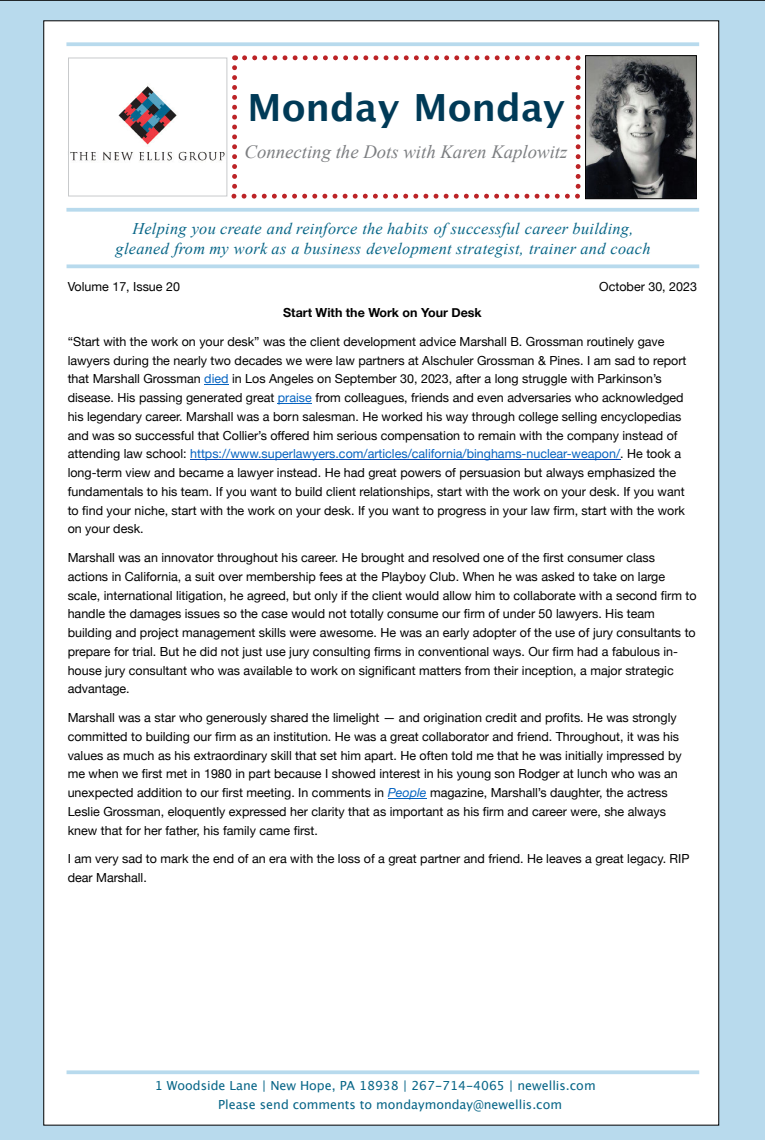
<style>
.page{position:relative;width:765px;height:1140px;background:#b8daed}
.page>*{position:absolute;margin:0;border:0;box-sizing:border-box;transform-origin:0 0}
.t1{font:700 37.5px "Lucida Grande";color:#003a57}
.t2{font:italic 18.75px "Times New Roman";color:#7c7e81}
.t3{font:italic 16.25px/19.5px "Times New Roman";letter-spacing:.02em;color:#076587;text-align:center}
.t4{font:12.5px/18.8px "Helvetica Neue";color:#000}
.t5{font:12.5px/18.8px "Lucida Grande";color:#076587}
.t6{font:700 12.5px "Helvetica Neue";color:#000}
.s1{color:#0563c1}
.s2{font-style:italic;color:#0563c1}
</style>
<div class="page">
<div style="left:43px;top:20px;width:676px;height:1105px;background:#fff;border:1px solid #000"></div>
<hr style="left:278px;top:403px;width:34px;height:1px;background:#0563c1">
<hr style="left:190px;top:460px;width:430px;height:1px;background:#0b4cb4">
<hr style="left:388px;top:798px;width:39px;height:1px;background:#0563c1">
<img style="left:70px;top:86px;width:155px;height:75px">
<img style="left:587px;top:57px;width:108px;height:140px">
<div style="left:585px;top:55px;width:112px;height:144px;border:1px solid #000"></div>
<svg style="left:66px;top:42px;width:633px;height:4px;background:#beddee"></svg>
<svg style="left:66px;top:208px;width:633px;height:4px;background:#beddee"></svg>
<svg style="left:67px;top:264px;width:632px;height:4px;background:#c0deef"></svg>
<svg style="left:67px;top:1070px;width:632px;height:4px;background:#bfddee"></svg>
<svg style="left:232px;top:55px;width:349px;height:144px"></svg>
<div style="left:68px;top:58px;width:159px;height:138px;border:1px solid #c8cacc"></div>
<h1 class="t1" style="left:248px;top:91px;width:319px">Monday Monday</h1>
<h2 class="t2" style="left:245px;top:145px;width:324px">Connecting the Dots with Karen Kaplowitz</h2>
<h3 class="t3" style="left:116px;top:220px;width:537px">Helping you create and reinforce the habits of successful career building, gleaned from my work as a business development strategist, trainer and coach</h3>
<p class="t4" style="left:68px;top:277px;width:114px">Volume 17, Issue 20</p>
<p class="t4" style="left:599px;top:277px;width:99px">October 30, 2023</p>
<p class="t6" style="left:283px;top:305px;width:200px">Start With the Work on Your Desk</p>
<p class="t4" style="left:68px;top:332px;width:620px">“Start with the work on your desk” was the client development advice Marshall B. Grossman routinely gave lawyers during the nearly two decades we were law partners at Alschuler Grossman &amp; Pines. I am sad to report that Marshall Grossman <span class="s1">died</span> in Los Angeles on September 30, 2023, after a long struggle with Parkinson’s disease. His passing generated great <span class="s1">praise</span> from colleagues, friends and even adversaries who acknowledged his legendary career. Marshall was a born salesman. He worked his way through college selling encyclopedias and was so successful that Collier’s offered him serious compensation to remain with the company instead of attending law school: <span class="s1">https://www.superlawyers.com/articles/california/binghams-nuclear-weapon/</span>. He took a long-term view and became a lawyer instead. He had great powers of persuasion but always emphasized the fundamentals to his team. If you want to build client relationships, start with the work on your desk. If you want to find your niche, start with the work on your desk. If you want to progress in your law firm, start with the work on your desk.</p>
<p class="t4" style="left:68px;top:548px;width:630px">Marshall was an innovator throughout his career. He brought and resolved one of the first consumer class actions in California, a suit over membership fees at the Playboy Club. When he was asked to take on large scale, international litigation, he agreed, but only if the client would allow him to collaborate with a second firm to handle the damages issues so the case would not totally consume our firm of under 50 lawyers. His team building and project management skills were awesome. He was an early adopter of the use of jury consultants to prepare for trial. But he did not just use jury consulting firms in conventional ways. Our firm had a fabulous in&shy;house jury consultant who was available to work on significant matters from their inception, a major strategic advantage.</p>
<p class="t4" style="left:68px;top:708px;width:616px">Marshall was a star who generously shared the limelight — and origination credit and profits. He was strongly committed to building our firm as an institution. He was a great collaborator and friend. Throughout, it was his values as much as his extraordinary skill that set him apart. He often told me that he was initially impressed by me when we first met in 1980 in part because I showed interest in his young son Rodger at lunch who was an unexpected addition to our first meeting. In comments in <span class="s2">People</span> magazine, Marshall’s daughter, the actress Leslie Grossman, eloquently expressed her clarity that as important as his firm and career were, she always knew that for her father, his family came first.</p>
<p class="t4" style="left:68px;top:849px;width:623px">I am very sad to mark the end of an era with the loss of a great partner and friend. He leaves a great legacy. RIP dear Marshall.</p>
<p class="t5" style="left:218px;top:1077px;width:379px;text-indent:-63px">1 Woodside Lane | New Hope, PA 18938 | 267-714-4065 | newellis.com<br>Please send comments to mondaymonday@newellis.com</p>
</div>
